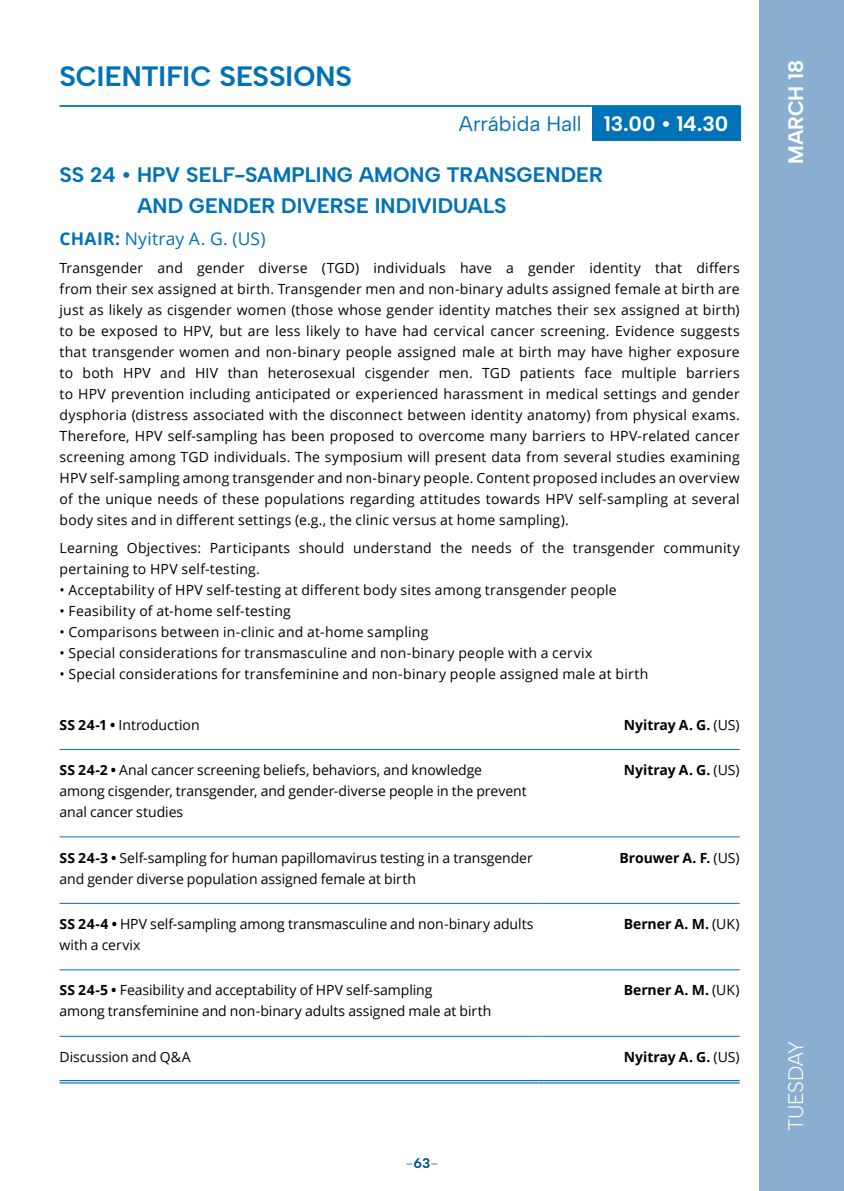
<style>
.page{position:relative;width:844px;height:1191px;background:#fff}
.page>*{position:absolute;margin:0;border:0;box-sizing:border-box;transform-origin:0 0}
.t1{font:700 28px "Albert Sans";color:#0072b8}
.t2{font:700 21px/31.5px "Albert Sans";color:#0072b8}
.t3{font:21px "Albert Sans";letter-spacing:-.005em;color:#0072b8}
.t4{font:300 21px "Albert Sans";letter-spacing:-.025em;color:#fff}
.t5{font:700 21px "Albert Sans";letter-spacing:-.005em;color:#fff}
.t6{font:17.5px "Open Sans";letter-spacing:.015em;color:#0072b8}
.t7{font:14px/21px "Open Sans";letter-spacing:.01em;color:#000}
.t8{font:700 14px "Open Sans";letter-spacing:-.005em;color:#000}
.t9{font:700 14px "Albert Sans";color:#8aaed0}
.s1{font-weight:700;color:#fff}
.s2{font-weight:700}
.s3{font-weight:400}
.s4{color:#02509b}
</style>
<div class="page">
<div style="left:759px;top:0;width:84px;height:1191px;background:#8aaed0"></div>
<hr style="left:60px;top:1080px;width:478px;height:1px;background:#0072b8">
<hr style="left:60px;top:1082px;width:478px;height:1px;background:#0072b8">
<hr style="left:538px;top:1080px;width:201px;height:1px;background:#0072b8">
<hr style="left:538px;top:1082px;width:201px;height:1px;background:#0072b8">
<hr style="left:60px;top:1036px;width:478px;height:1px;background:#0072b8">
<hr style="left:538px;top:1036px;width:201px;height:1px;background:#0072b8">
<hr style="left:60px;top:903px;width:478px;height:1px;background:#0072b8">
<hr style="left:538px;top:903px;width:201px;height:1px;background:#0072b8">
<hr style="left:60px;top:969px;width:478px;height:1px;background:#0072b8">
<hr style="left:538px;top:969px;width:201px;height:1px;background:#0072b8">
<hr style="left:60px;top:836px;width:478px;height:1px;background:#0072b8">
<hr style="left:538px;top:836px;width:201px;height:1px;background:#0072b8">
<hr style="left:60px;top:749px;width:478px;height:1px;background:#0072b8">
<hr style="left:538px;top:749px;width:201px;height:1px;background:#0072b8">
<div style="left:591px;top:106px;width:149px;height:35px;background:#0072b8"></div>
<hr style="left:60px;top:105px;width:531px;height:2px;background:#0072b8">
<hr style="left:591px;top:105px;width:149px;height:2px;background:#0072b8">
<h1 class="t1" style="left:60px;top:59px;width:294px">SCIENTIFIC SESSIONS</h1>
<h2 class="t3" style="left:459px;top:111px;width:271px">Arrábida Hall <span class="s1">13.00 • 14.30</span></h2>
<h2 class="t2" style="left:137px;top:159px;width:467px;text-indent:-77px">SS 24 • HPV SELF-SAMPLING AMONG TRANSGENDER<br>AND GENDER DIVERSE INDIVIDUALS</h2>
<p class="t6" style="left:60px;top:227px;width:207px"><span class="s2">CHAIR:</span> Nyitray A. G. (US)</p>
<p class="t7" style="left:60px;top:257px;width:681px;text-align:justify">Transgender and gender diverse (TGD) individuals have a gender identity that differs from their sex assigned at birth. Transgender men and non-binary adults assigned female at birth are just as likely as cisgender women (those whose gender identity matches their sex assigned at birth) to be exposed to HPV, but are less likely to have had cervical cancer screening. Evidence suggests that transgender women and non-binary people assigned male at birth may have higher exposure to both HPV and HIV than heterosexual cisgender men. TGD patients face multiple barriers to HPV prevention including anticipated or experienced harassment in medical settings and gender dysphoria (distress associated with the disconnect between identity anatomy) from physical exams.<br>Therefore, HPV self-sampling has been proposed to overcome many barriers to HPV-related cancer screening among TGD individuals. The symposium will present data from several studies examining HPV self-sampling among transgender and non-binary people. Content proposed includes an overview of the unique needs of these populations regarding attitudes towards HPV self-sampling at several body sites and in different settings (e.g., the clinic versus at home sampling).</p>
<p class="t7" style="left:60px;top:537px;width:681px">Learning Objectives: Participants should understand the needs of the transgender community pertaining to HPV self-testing.</p>
<p class="t7" style="left:60px;top:579px;width:558px">• Acceptability of HPV self-testing at different body sites among transgender people</p>
<p class="t7" style="left:60px;top:600px;width:233px">• Feasibility of at-home self-testing</p>
<p class="t7" style="left:60px;top:621px;width:370px">• Comparisons between in-clinic and at-home sampling</p>
<p class="t7" style="left:60px;top:642px;width:534px">• Special considerations for transmasculine and non-binary people with a cervix</p>
<p class="t7" style="left:60px;top:663px;width:590px">• Special considerations for transfeminine and non-binary people assigned male at birth</p>
<p class="t7" style="left:60px;top:713px;width:141px"><span class="s2">SS 24-1 •</span> Introduction</p>
<p class="t8" style="left:623px;top:714px;width:117px">Nyitray A. G. <span class="s3">(US)</span></p>
<p class="t7" style="left:60px;top:759px;width:468px"><span class="s2">SS 24-2 •</span> Anal cancer screening beliefs, behaviors, and knowledge among cisgender, transgender, and gender-diverse people in the prevent anal cancer studies</p>
<p class="t8" style="left:623px;top:760px;width:117px">Nyitray A. G. <span class="s3">(US)</span></p>
<p class="t7" style="left:60px;top:846px;width:474px"><span class="s2">SS 24-3 •</span> Self-sampling for human papillomavirus testing in a transgender and gender diverse population assigned female at birth</p>
<p class="t8" style="left:619px;top:847px;width:122px">Brouwer A. F. <span class="s3">(US)</span></p>
<p class="t7" style="left:60px;top:913px;width:475px"><span class="s2">SS 24-4 •</span> HPV self-sampling among transmasculine and non-binary adults with a cervix</p>
<p class="t8" style="left:623px;top:914px;width:117px">Berner A. M. <span class="s3">(UK)</span></p>
<p class="t7" style="left:60px;top:979px;width:433px"><span class="s2">SS 24-5 •</span> Feasibility and acceptability of HPV self-sampling<br>among transfeminine and non-binary adults assigned male at birth</p>
<p class="t8" style="left:623px;top:980px;width:117px">Berner A. M. <span class="s3">(UK)</span></p>
<p class="t7" style="left:60px;top:1046px;width:132px">Discussion and Q&amp;A</p>
<p class="t8" style="left:623px;top:1047px;width:117px">Nyitray A. G. <span class="s3">(US)</span></p>
<p class="t9" style="left:405px;top:1154px;width:34px">-<span class="s4">63</span>-</p>
<h2 class="t5" style="left:783px;top:164px;width:106px;rotate:-90deg">MARCH 18</h2>
<h2 class="t4" style="left:783px;top:1131px;width:92px;rotate:-90deg">TUESDAY</h2>
</div>
